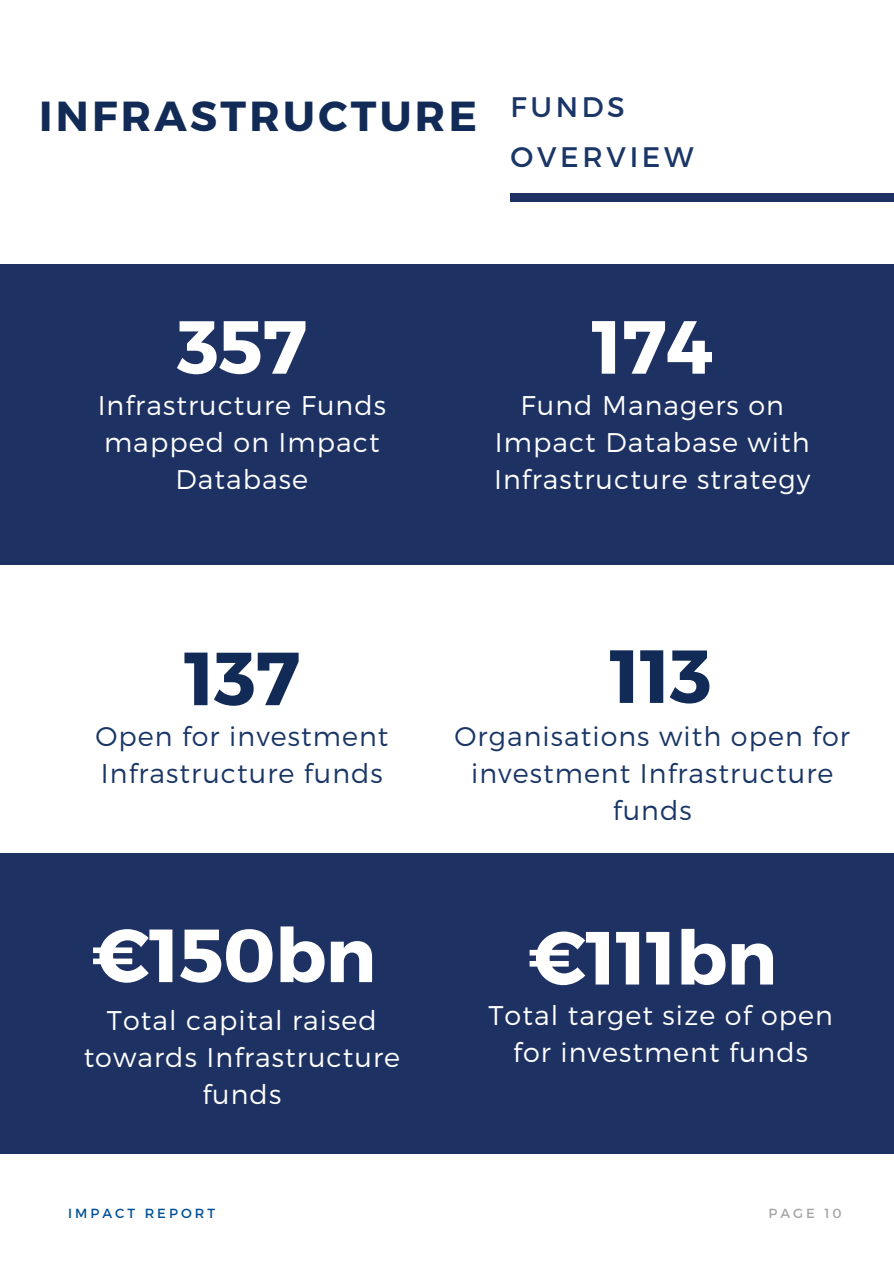
<style>
.page{position:relative;width:894px;height:1264px;background:#fff}
.page>*{position:absolute;margin:0;border:0;box-sizing:border-box;transform-origin:0 0}
.t1{font:700 75px "Montserrat";letter-spacing:-.01em;color:#fff}
.t2{font:700 75px "Montserrat";letter-spacing:-.01em;color:#122b56}
.t3{font:700 42px "Montserrat";letter-spacing:.08em;color:#122b56}
.t4{font:28.2px/49.5px "Montserrat";letter-spacing:.13em;color:#1a3666}
.t5{font:300 27px/37.2px "Montserrat";letter-spacing:.04em;color:#fff;text-align:center}
.t6{font:300 27px/37.2px "Montserrat";letter-spacing:.04em;color:#1a3666}
.t7{font:13.2px "Montserrat";letter-spacing:.23em;color:#014f95}
.t8{font:13.2px "Montserrat";letter-spacing:.23em;color:#a6a6a6}
</style>
<div class="page">
<div style="left:510px;top:194px;width:383px;height:8px;background:#1d3163"></div>
<div style="left:0;top:265px;width:893px;height:300px;background:#1d3163"></div>
<div style="left:0;top:853px;width:893px;height:300px;background:#1d3163"></div>
<h3 class="t3" style="left:39px;top:89px;width:439px">INFRASTRUCTURE</h3>
<p class="t4" style="left:510px;top:81px;width:184px">FUNDS<br>OVERVIEW</p>
<h2 class="t1" style="left:177px;top:298px;width:131px">357</h2>
<h2 class="t1" style="left:591px;top:298px;width:123px">174</h2>
<h5 class="t5" style="left:494px;top:385px;width:317px">Fund Managers on<br>Impact Database with<br>Infrastructure strategy</h5>
<h5 class="t5" style="left:98px;top:385px;width:290px">Infrastructure Funds mapped on Impact<br>Database</h5>
<h5 class="t2" style="left:184px;top:629px;width:117px">137</h5>
<p class="t2" style="left:609px;top:627px;width:104px">113</p>
<h2 class="t6" style="left:95px;top:716px;width:294px">Open for investment<br>Infrastructure funds</h2>
<h5 class="t6" style="left:454px;top:716px;width:397px;text-align:center">Organisations with open for investment Infrastructure funds</h5>
<h1 class="t1" style="left:91px;top:906px;width:286px">€150bn</h1>
<h1 class="t5" style="left:84px;top:1000px;width:318px">Total capital raised towards Infrastructure funds</h1>
<h5 class="t7" style="left:68px;top:1204px;width:148px">IMPACT REPORT</h5>
<h2 class="t1" style="left:527px;top:909px;width:251px">€111bn</h2>
<h5 class="t5" style="left:488px;top:995px;width:346px">Total target size of open for investment funds</h5>
<h4 class="t8" style="left:768px;top:1205px;width:75px">PAGE 10</h4>
</div>
